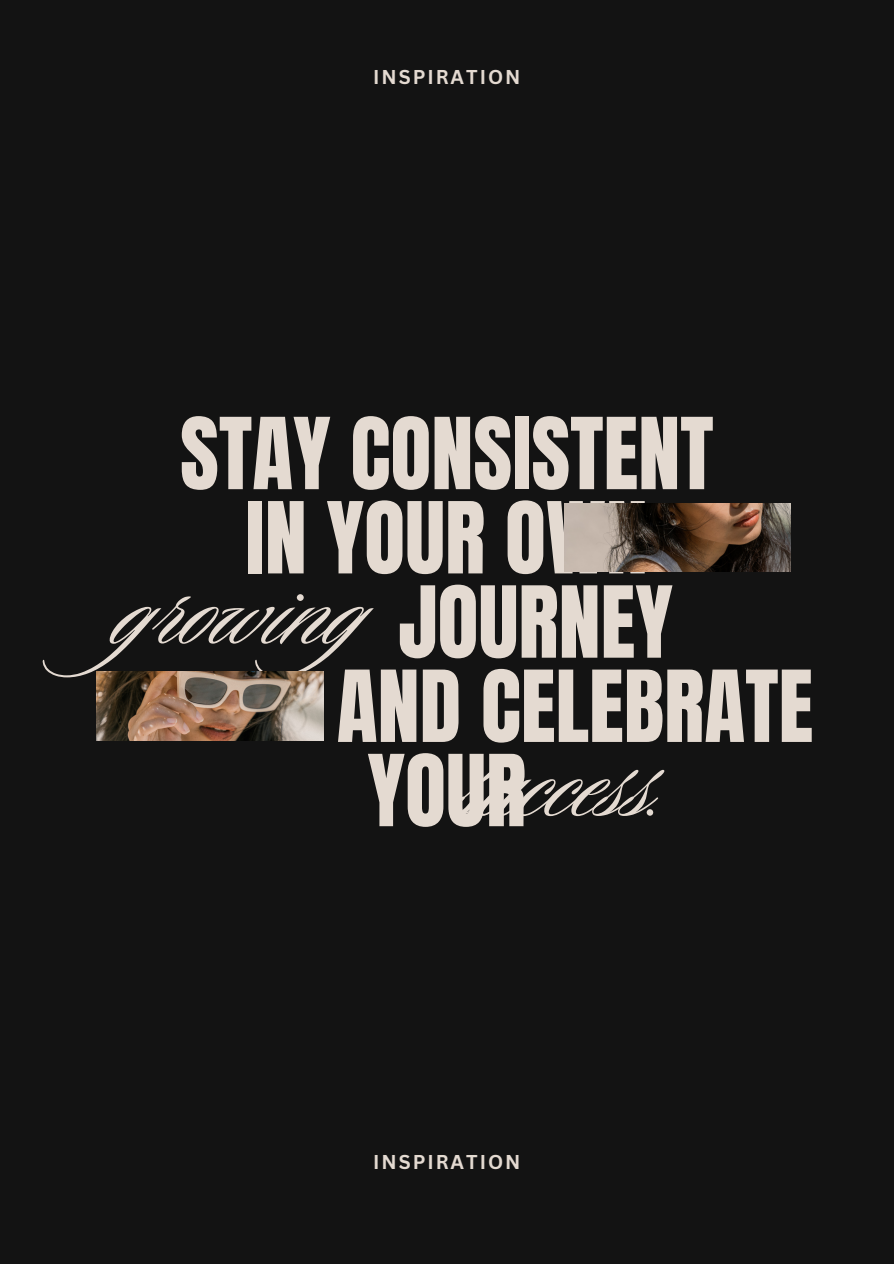
<style>
.page{position:relative;width:894px;height:1264px;background:#fff}
.page>*{position:absolute;margin:0;border:0;box-sizing:border-box;transform-origin:0 0}
.t1{font:120.9px "Sloop Script Pro";color:#e4dad1}
.t2{font:84.3px "Anton";color:#e4dad1}
.t3{font:700 19.5px "Canva Sans";letter-spacing:.1em;color:#e4dad1}
</style>
<div class="page">
<div style="left:0;top:0;width:893px;height:1263px;background:#131313"></div>
<img style="left:564px;top:503px;width:226px;height:68px">
<img style="left:97px;top:671px;width:226px;height:69px">
<h1 class="t3" style="left:373px;top:63px;width:149px">INSPIRATION</h1>
<p class="t2" style="left:180px;top:393px;width:535px">STAY CONSISTENT</p>
<p class="t2" style="left:246px;top:477px;width:403px">IN YOUR OWN</p>
<p class="t2" style="left:398px;top:561px;width:276px">JOURNEY</p>
<p class="t2" style="left:336px;top:646px;width:478px">AND CELEBRATE</p>
<p class="t2" style="left:367px;top:730px;width:160px">YOUR</p>
<h2 class="t1" style="left:116px;top:546px;width:333px">growing</h2>
<p class="t1" style="left:459px;top:718px;width:210px">success.</p>
<p class="t3" style="left:373px;top:1147px;width:149px">INSPIRATION</p>
</div>
